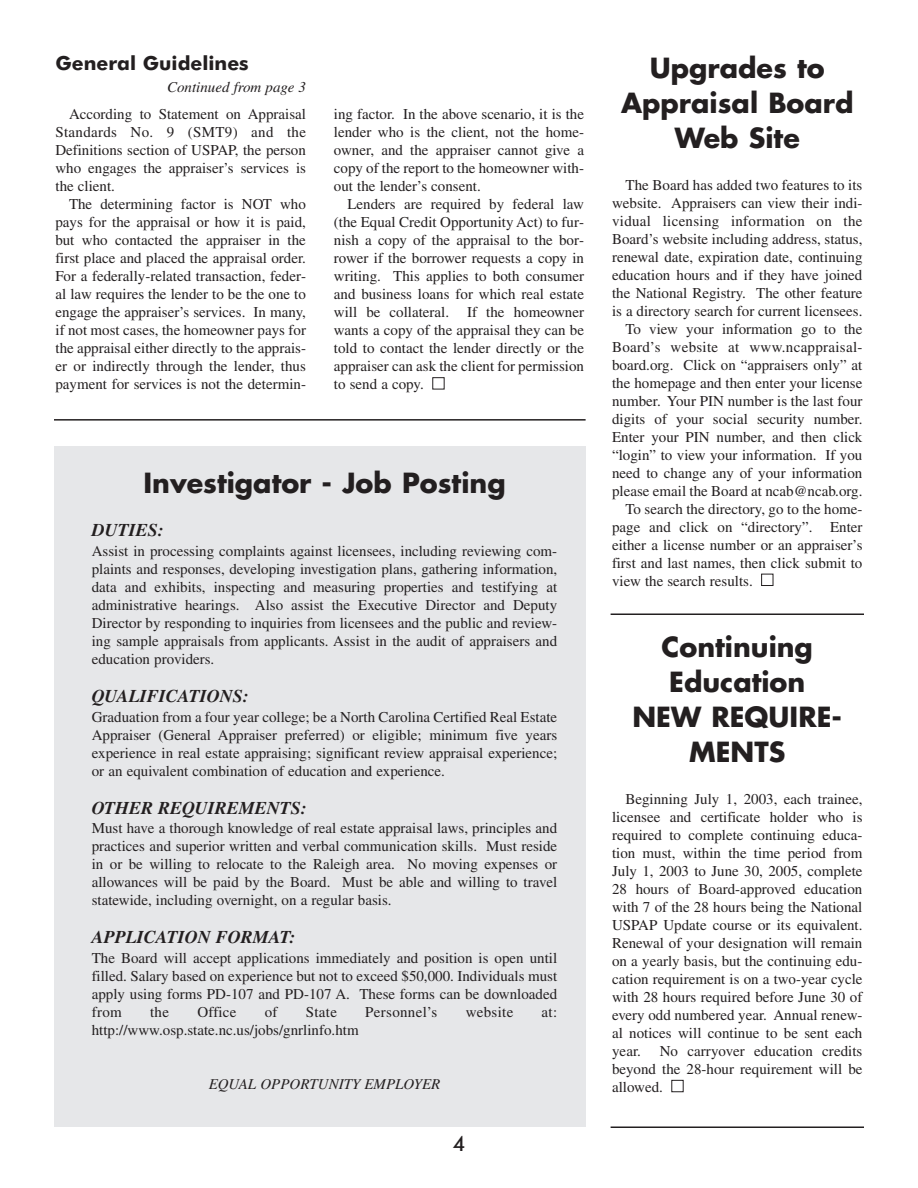
<style>
.page{position:relative;width:918px;height:1188px;background:#fff}
.page>*{position:absolute;margin:0;border:0;box-sizing:border-box;transform-origin:0 0}
.t1{font:700 27px/35.2px "Futura";color:#231f20;text-align:center}
.t2{font:500 21px "Futura BT";color:#231f20}
.t3{font:700 19.5px "Futura BT";color:#231f20}
.t4{font:italic 700 18px "Times";color:#231f20}
.t5{font:15px/18px "Times";color:#231f20;text-align:justify}
.t6{font:15px "Times";letter-spacing:.02em;color:#231f20}
.t7{font:italic 15px "Times";color:#231f20}
.s1{color:#fff}
</style>
<div class="page">
<div style="left:54px;top:447px;width:532px;height:680px;background:#e6e7e9"></div>
<hr style="left:54px;top:419px;width:532px;height:2px;background:#231f20">
<hr style="left:611px;top:1126px;width:253px;height:2px;background:#231f20">
<hr style="left:611px;top:614px;width:253px;height:1px;background:#231f20">
<h3 class="t3" style="left:56px;top:55px;width:195px">General Guidelines</h3>
<p class="t7" style="left:167px;top:81px;width:140px">Continued from page 3</p>
<p class="t5" style="left:56px;top:106px;width:252px;text-indent:14px">According to Statement on Appraisal Standards No. 9 (SMT9) and the Definitions section of USPAP, the person who engages the appraiser’s services is the client.</p>
<p class="t5" style="left:56px;top:196px;width:252px;text-indent:14px">The determining factor is NOT who pays for the appraisal or how it is paid, but who contacted the appraiser in the first place and placed the appraisal order.<br>For a federally-related transaction, feder&shy;al law requires the lender to be the one to engage the appraiser’s services. In many, if not most cases, the homeowner pays for the appraisal either directly to the apprais&shy;er or indirectly through the lender, thus payment for services is not the determin-</p>
<p class="t5" style="left:334px;top:106px;width:252px">ing factor. In the above scenario, it is the lender who is the client, not the home&shy;owner, and the appraiser cannot give a copy of the report to the homeowner with&shy;out the lender’s consent.</p>
<p class="t5" style="left:334px;top:196px;width:252px;text-indent:14px">Lenders are required by federal law (the Equal Credit Opportunity Act) to fur&shy;nish a copy of the appraisal to the bor&shy;rower if the borrower requests a copy in writing. This applies to both consumer and business loans for which real estate will be collateral. If the homeowner wants a copy of the appraisal they can be told to contact the lender directly or the appraiser can ask the client for permission to send a copy. <span class="s1">■</span></p>
<h1 class="t1" style="left:143px;top:468px;width:364px">Investigator - Job Posting</h1>
<p class="t4" style="left:92px;top:524px;width:73px">DUTIES:</p>
<p class="t5" style="left:92px;top:543px;width:467px">Assist in processing complaints against licensees, including reviewing com&shy;plaints and responses, developing investigation plans, gathering information, data and exhibits, inspecting and measuring properties and testifying at administrative hearings. Also assist the Executive Director and Deputy Director by responding to inquiries from licensees and the public and review&shy;ing sample appraisals from applicants. Assist in the audit of appraisers and education providers.</p>
<p class="t4" style="left:92px;top:689px;width:159px">QUALIFICATIONS:</p>
<p class="t5" style="left:92px;top:709px;width:467px">Graduation from a four year college; be a North Carolina Certified Real Estate Appraiser (General Appraiser preferred) or eligible; minimum five years experience in real estate appraising; significant review appraisal experience; or an equivalent combination of education and experience.</p>
<p class="t4" style="left:92px;top:801px;width:217px">OTHER REQUIREMENTS:</p>
<p class="t5" style="left:92px;top:821px;width:467px">Must have a thorough knowledge of real estate appraisal laws, principles and practices and superior written and verbal communication skills. Must reside in or be willing to relocate to the Raleigh area. No moving expenses or allowances will be paid by the Board. Must be able and willing to travel statewide, including overnight, on a regular basis.</p>
<p class="t4" style="left:92px;top:931px;width:205px">APPLICATION FORMAT:</p>
<p class="t5" style="left:92px;top:950px;width:467px">The Board will accept applications immediately and position is open until filled. Salary based on experience but not to exceed $50,000. Individuals must apply using forms PD-107 and PD-107 A. These forms can be downloaded from</p>
<p class="t5" style="left:150px;top:1004px;width:20px">the</p>
<p class="t5" style="left:197px;top:1004px;width:41px">Office</p>
<p class="t5" style="left:265px;top:1004px;width:14px">of</p>
<p class="t5" style="left:306px;top:1004px;width:33px">State</p>
<p class="t6" style="left:365px;top:1006px;width:74px">Personnel’s</p>
<p class="t6" style="left:466px;top:1006px;width:49px">website</p>
<p class="t5" style="left:542px;top:1004px;width:17px">at:</p>
<p class="t5" style="left:92px;top:1022px;width:268px">http://www.osp.state.nc.us/jobs/gnrlinfo.htm</p>
<p class="t7" style="left:209px;top:1078px;width:233px">EQUAL OPPORTUNITY EMPLOYER</p>
<h2 class="t2" style="left:453px;top:1135px;width:14px">4</h2>
<h1 class="t1" style="left:621px;top:53px;width:234px">Upgrades to<br>Appraisal Board<br>Web Site</h1>
<p class="t5" style="left:626px;top:177px;width:238px">The Board has added two features to its</p>
<p class="t5" style="left:612px;top:195px;width:252px">website. Appraisers can view their indi-</p>
<p class="t6" style="left:612px;top:215px;width:252px">vidual licensing information on the</p>
<p class="t5" style="left:612px;top:231px;width:252px">Board’s website including address, status,</p>
<p class="t5" style="left:612px;top:249px;width:252px">renewal date, expiration date, continuing</p>
<p class="t5" style="left:612px;top:267px;width:252px">education hours and if they have joined</p>
<p class="t5" style="left:612px;top:285px;width:252px">the National Registry. The other feature</p>
<p class="t5" style="left:612px;top:303px;width:252px">is a directory search for current licensees.</p>
<p class="t5" style="left:626px;top:321px;width:238px">To view your information go to the</p>
<p class="t6" style="left:612px;top:341px;width:252px">Board’s website at www.ncappraisal-</p>
<p class="t5" style="left:612px;top:357px;width:252px">board.org. Click on “appraisers only” at</p>
<p class="t5" style="left:612px;top:375px;width:252px">the homepage and then enter your license</p>
<p class="t5" style="left:612px;top:393px;width:252px">number. Your PIN number is the last four</p>
<p class="t5" style="left:612px;top:411px;width:252px">digits of your social security number.</p>
<p class="t5" style="left:612px;top:429px;width:252px">Enter your PIN number, and then click</p>
<p class="t5" style="left:612px;top:447px;width:252px">“login” to view your information. If you</p>
<p class="t5" style="left:612px;top:465px;width:252px">need to change any of your information</p>
<p class="t5" style="left:612px;top:483px;width:252px">please email the Board at ncab@ncab.org.</p>
<p class="t5" style="left:626px;top:501px;width:238px">To search the directory, go to the home-</p>
<p class="t5" style="left:612px;top:519px;width:252px">page and click on “directory”. Enter</p>
<p class="t5" style="left:612px;top:537px;width:252px">either a license number or an appraiser’s</p>
<p class="t5" style="left:612px;top:555px;width:252px">first and last names, then click submit to</p>
<p class="t5" style="left:612px;top:573px;width:163px">view the search results. <span class="s1">■</span></p>
<h1 class="t1" style="left:632px;top:632px;width:211px">Continuing<br>Education<br>NEW REQUIRE-<br>MENTS</h1>
<p class="t5" style="left:612px;top:791px;width:252px;text-indent:14px">Beginning July 1, 2003, each trainee, licensee and certificate holder who is required to complete continuing educa&shy;tion must, within the time period from July 1, 2003 to June 30, 2005, complete 28 hours of Board-approved education with 7 of the 28 hours being the National USPAP Update course or its equivalent.<br>Renewal of your designation will remain on a yearly basis, but the continuing edu&shy;cation requirement is on a two-year cycle with 28 hours required before June 30 of every odd numbered year. Annual renew&shy;al notices will continue to be sent each year.</p>
<p class="t5" style="left:612px;top:1043px;width:252px;text-indent:48px">No carryover education credits beyond the 28-hour requirement will be allowed. <span class="s1">■</span></p>
</div>
